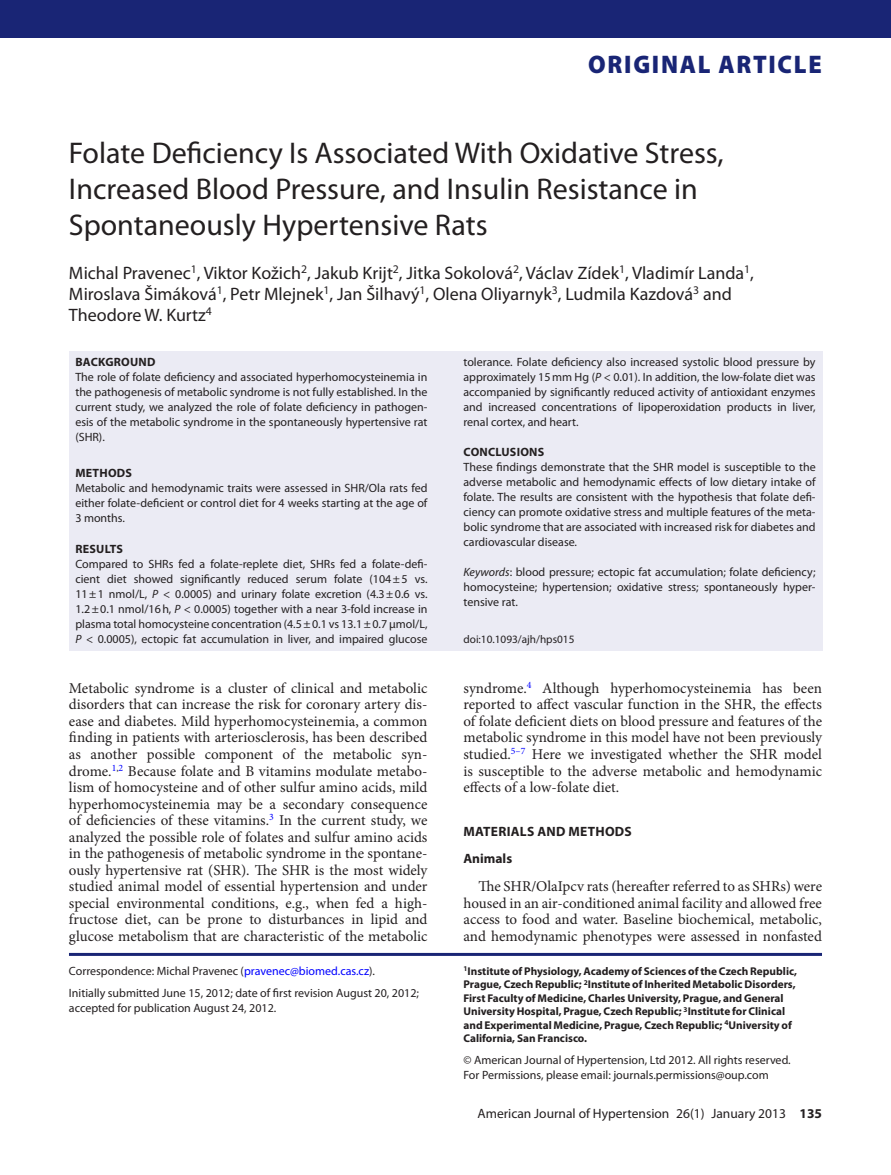
<style>
.page{position:relative;width:891px;height:1175px;background:#fff}
.page>*{position:absolute;margin:0;border:0;box-sizing:border-box;transform-origin:0 0}
.t1{font:30px/36px "Myriad Pro";color:#231f20}
.t2{font:900 25.5px "Myriad Pro";letter-spacing:.07em;color:#192575;scale:.95 1}
.t3{font:18px/21px "Myriad Pro";color:#231f20}
.t4{font:15px/16.5px "Minion Pro";color:#231f20;text-align:justify}
.t5{font:13.5px "Myriad Pro";color:#231f20}
.t6{font:700 13.5px/27px "Myriad Pro";letter-spacing:.02em;color:#231f20}
.t7{font:12px/15px "Myriad Pro";color:#231f20;text-align:justify}
.t8{font:700 12px "Myriad Pro";letter-spacing:.02em;color:#231f20}
.t9{font:700 11.25px/13.5px "Myriad Pro";color:#231f20}
.t10{font:11.25px "Myriad Pro";color:#231f20}
.s1{font-style:italic}
.s2{color:#00f}
.s3{font-weight:700}
</style>
<div class="page">
<div style="left:0;top:0;width:891px;height:37px;background:#192575"></div>
<div style="left:69px;top:351px;width:753px;height:299px;background:#ebebf4"></div>
<hr style="left:69px;top:952px;width:753px;height:3px;background:#192575">
<h2 class="t2" style="left:588px;top:50px;width:247px">ORIGINAL ARTICLE</h2>
<h1 class="t1" style="left:69px;top:135px;width:656px">Folate Deficiency Is Associated With Oxidative Stress,<br>Increased Blood Pressure, and Insulin Resistance in<br>Spontaneously Hypertensive Rats</h1>
<h3 class="t3" style="left:69px;top:262px;width:686px">Michal Pravenec<sup>1</sup>, Viktor Kožich<sup>2</sup>, Jakub Krijt<sup>2</sup>, Jitka Sokolová<sup>2</sup>, Václav Zídek<sup>1</sup>, Vladimír Landa<sup>1</sup>,<br>Miroslava Šimáková<sup>1</sup>, Petr Mlejnek<sup>1</sup>, Jan Šilhavý<sup>1</sup>, Olena Oliyarnyk<sup>3</sup>, Ludmila Kazdová<sup>3</sup> and<br>Theodore W. Kurtz<sup>4</sup></h3>
<p class="t8" style="left:75px;top:354px;width:82px">BACKGROUND</p>
<p class="t7" style="left:75px;top:369px;width:354px">The role of folate deficiency and associated hyperhomocysteinemia in the pathogenesis of metabolic syndrome is not fully established. In the current study, we analyzed the role of folate deficiency in pathogen&shy;esis of the metabolic syndrome in the spontaneously hypertensive rat (SHR).</p>
<p class="t8" style="left:75px;top:465px;width:58px">METHODS</p>
<p class="t7" style="left:75px;top:480px;width:354px">Metabolic and hemodynamic traits were assessed in SHR/Ola rats fed either folate-deficient or control diet for 4 weeks starting at the age of 3 months.</p>
<p class="t8" style="left:75px;top:541px;width:49px">RESULTS</p>
<p class="t7" style="left:75px;top:556px;width:354px">Compared to SHRs fed a folate-replete diet, SHRs fed a folate-defi&shy;cient diet showed significantly reduced serum folate (104±5 vs.<br>11±1 nmol/L, <span class="s1">P</span> &lt; 0.0005) and urinary folate excretion (4.3±0.6 vs.<br>1.2±0.1 nmol/16h, <span class="s1">P</span> &lt; 0.0005) together with a near 3-fold increase in plasma total homocysteine concentration (4.5±0.1 vs 13.1±0.7 μmol/L, <span class="s1">P</span> &lt; 0.0005), ectopic fat accumulation in liver, and impaired glucose</p>
<p class="t7" style="left:463px;top:354px;width:354px">tolerance. Folate deficiency also increased systolic blood pressure by approximately 15mm Hg (<span class="s1">P</span> &lt; 0.01). In addition, the low-folate diet was accompanied by significantly reduced activity of antioxidant enzymes and increased concentrations of lipoperoxidation products in liver, renal cortex, and heart.</p>
<p class="t8" style="left:464px;top:444px;width:82px">CONCLUSIONS</p>
<p class="t7" style="left:463px;top:459px;width:354px">These findings demonstrate that the SHR model is susceptible to the adverse metabolic and hemodynamic effects of low dietary intake of folate. The results are consistent with the hypothesis that folate defi&shy;ciency can promote oxidative stress and multiple features of the meta&shy;bolic syndrome that are associated with increased risk for diabetes and cardiovascular disease.</p>
<p class="t7" style="left:463px;top:564px;width:354px"><span class="s1">Keywords</span>: blood pressure; ectopic fat accumulation; folate deficiency; homocysteine; hypertension; oxidative stress; spontaneously hyper&shy;tensive rat.</p>
<p class="t10" style="left:463px;top:632px;width:112px">doi:10.1093/ajh/hps015</p>
<p class="t4" style="left:69px;top:680px;width:360px">Metabolic syndrome is a cluster of clinical and metabolic disorders that can increase the risk for coronary artery dis&shy;ease and diabetes. Mild hyperhomocysteinemia, a common finding in patients with arteriosclerosis, has been described as another possible component of the metabolic syn&shy;drome.<sup>1</sup><sup>,</sup><sup>2</sup> Because folate and B vitamins modulate metabo&shy;lism of homocysteine and of other sulfur amino acids, mild hyperhomocysteinemia may be a secondary consequence of deficiencies of these vitamins.<sup>3</sup> In the current study, we analyzed the possible role of folates and sulfur amino acids in the pathogenesis of metabolic syndrome in the spontane&shy;ously hypertensive rat (SHR). The SHR is the most widely studied animal model of essential hypertension and under special environmental conditions, e.g., when fed a high&shy;fructose diet, can be prone to disturbances in lipid and glucose metabolism that are characteristic of the metabolic</p>
<p class="t4" style="left:463px;top:680px;width:360px">syndrome.<sup>4</sup> Although hyperhomocysteinemia has been reported to affect vascular function in the SHR, the effects of folate deficient diets on blood pressure and features of the metabolic syndrome in this model have not been previously studied.<sup>5–7</sup> Here we investigated whether the SHR model is susceptible to the adverse metabolic and hemodynamic effects of a low-folate diet.</p>
<p class="t6" style="left:463px;top:817px;width:170px">MATERIALS AND METHODS<br>Animals</p>
<p class="t4" style="left:463px;top:878px;width:360px;text-indent:15px">The SHR/OlaIpcv rats (hereafter referred to as SHRs) were housed in an air-conditioned animal facility and allowed free access to food and water. Baseline biochemical, metabolic, and hemodynamic phenotypes were assessed in nonfasted</p>
<p class="t7" style="left:69px;top:960px;width:352px;line-height:21.8px">Correspondence: Michal Pravenec (<span class="s2">pravenec@biomed.cas.cz</span>).<br>Initially submitted June 15, 2012; date of first revision August 20, 2012;</p>
<p class="t7" style="left:69px;top:1000px;width:209px">accepted for publication August 24, 2012.</p>
<p class="t9" style="left:463px;top:963px;width:335px"><sup>1</sup>Institute of Physiology, Academy of Sciences of the Czech Republic, Prague, Czech Republic; <sup>2</sup>Institute of Inherited Metabolic Disorders, First Faculty of Medicine, Charles University, Prague, and General University Hospital, Prague, Czech Republic; <sup>3</sup>Institute for Clinical and Experimental Medicine, Prague, Czech Republic; <sup>4</sup>University of California, San Francisco.</p>
<p class="t7" style="left:463px;top:1052px;width:329px">© American Journal of Hypertension, Ltd 2012. All rights reserved.<br>For Permissions, please email: journals.permissions@oup.com</p>
<p class="t5" style="left:477px;top:1105px;width:346px">American Journal of Hypertension 26(1) January 2013 <span class="s3">135</span></p>
</div>
